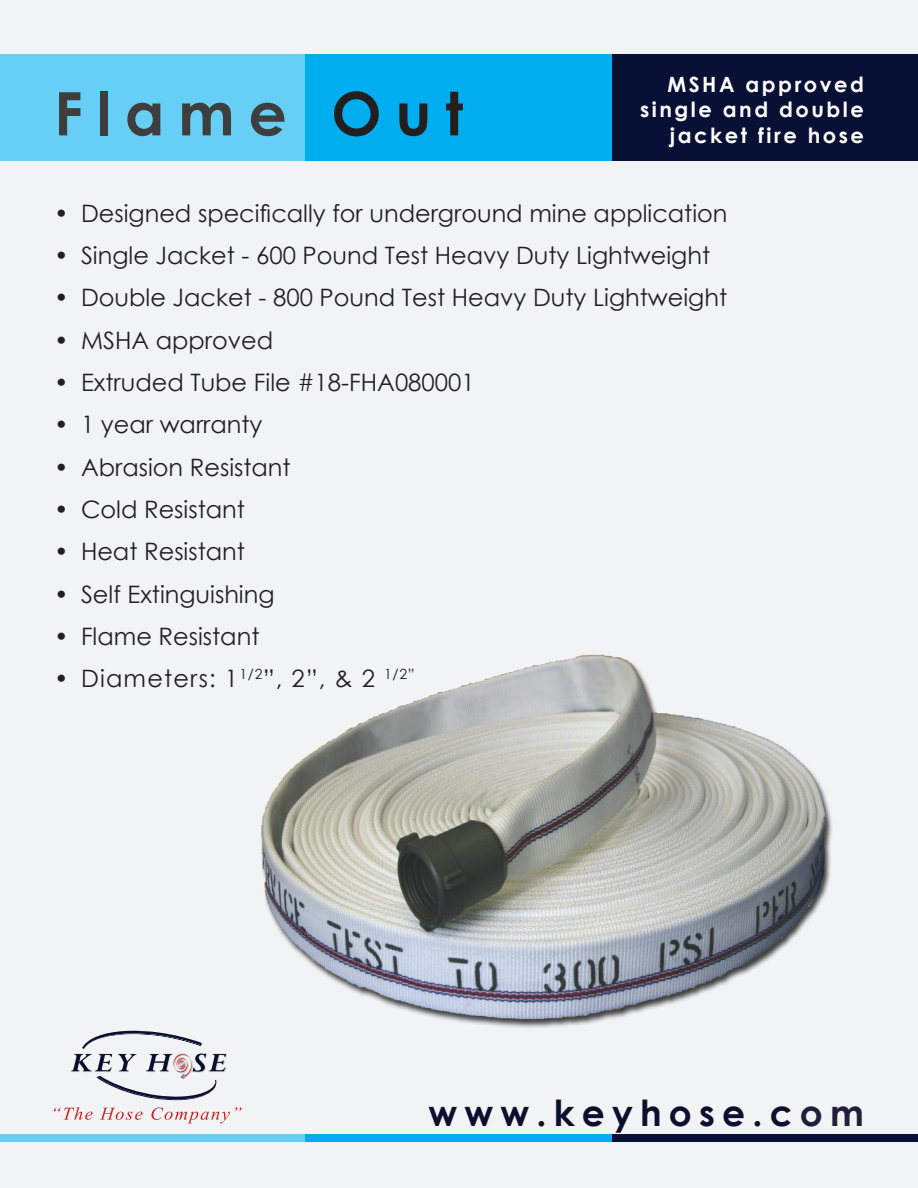
<style>
.page{position:relative;width:918px;height:1188px;background:#f2f3f4}
.page>*{position:absolute;margin:0;border:0;box-sizing:border-box;transform-origin:0 0}
.t1{font:700 60px "Century Gothic";letter-spacing:.23em;color:#3e3e3f}
.t2{font:700 36px "Century Gothic";letter-spacing:.2em;color:#0d0f2f}
.t3{font:24px "Century Gothic";color:#231f20}
.t4{font:24px "Century Gothic";letter-spacing:.05em;color:#231f20}
.t5{font:700 21px/25.2px "Century Gothic";letter-spacing:.12em;color:#fff;text-align:right}
.s1{color:#231f20}
.s2{color:#1e203c}
</style>
<div class="page">
<svg style="left:71px;top:1031px;width:155px;height:69px"></svg>
<svg style="left:54px;top:1107px;width:39px;height:13px"></svg>
<svg style="left:100px;top:1108px;width:42px;height:12px"></svg>
<svg style="left:151px;top:1107px;width:90px;height:17px"></svg>
<div style="left:0;top:1134px;width:306px;height:7px;background:#67cef5"></div>
<div style="left:305px;top:1134px;width:308px;height:7px;background:#00aeef"></div>
<div style="left:612px;top:1134px;width:306px;height:7px;background:#081035"></div>
<div style="left:0;top:54px;width:306px;height:106px;background:#67cef5"></div>
<div style="left:305px;top:54px;width:308px;height:106px;background:#00aeef"></div>
<div style="left:612px;top:54px;width:306px;height:106px;background:#081035"></div>
<img style="left:261px;top:654px;width:571px;height:374px">
<p class="t1" style="left:54px;top:68px;width:411px">Flame <span class="s1">Out</span></p>
<p class="t5" style="left:640px;top:71px;width:225px">MSHA approved single and double jacket fire hose</p>
<p class="t3" style="left:54px;top:196px;width:675px">• Designed specifically for underground mine application</p>
<p class="t3" style="left:54px;top:239px;width:658px">• Single Jacket - 600 Pound Test Heavy Duty Lightweight</p>
<p class="t3" style="left:54px;top:281px;width:675px">• Double Jacket - 800 Pound Test Heavy Duty Lightweight</p>
<p class="t3" style="left:54px;top:323px;width:221px">• MSHA approved</p>
<p class="t3" style="left:54px;top:366px;width:422px">• Extruded Tube File #18-FHA080001</p>
<p class="t3" style="left:54px;top:408px;width:210px">• 1 year warranty</p>
<p class="t3" style="left:54px;top:450px;width:238px">• Abrasion Resistant</p>
<p class="t3" style="left:54px;top:493px;width:193px">• Cold Resistant</p>
<p class="t3" style="left:54px;top:535px;width:193px">• Heat Resistant</p>
<p class="t3" style="left:54px;top:577px;width:222px">• Self Extinguishing</p>
<p class="t3" style="left:54px;top:619px;width:207px">• Flame Resistant</p>
<p class="t4" style="left:54px;top:662px;width:362px">• Diameters: 1<sup>1/2</sup>”, 2”, &amp; 2 <sup>1/2”</sup></p>
<p class="t2" style="left:428px;top:1085px;width:437px">www.keyhose.c<span class="s2">om</span></p>
</div>
